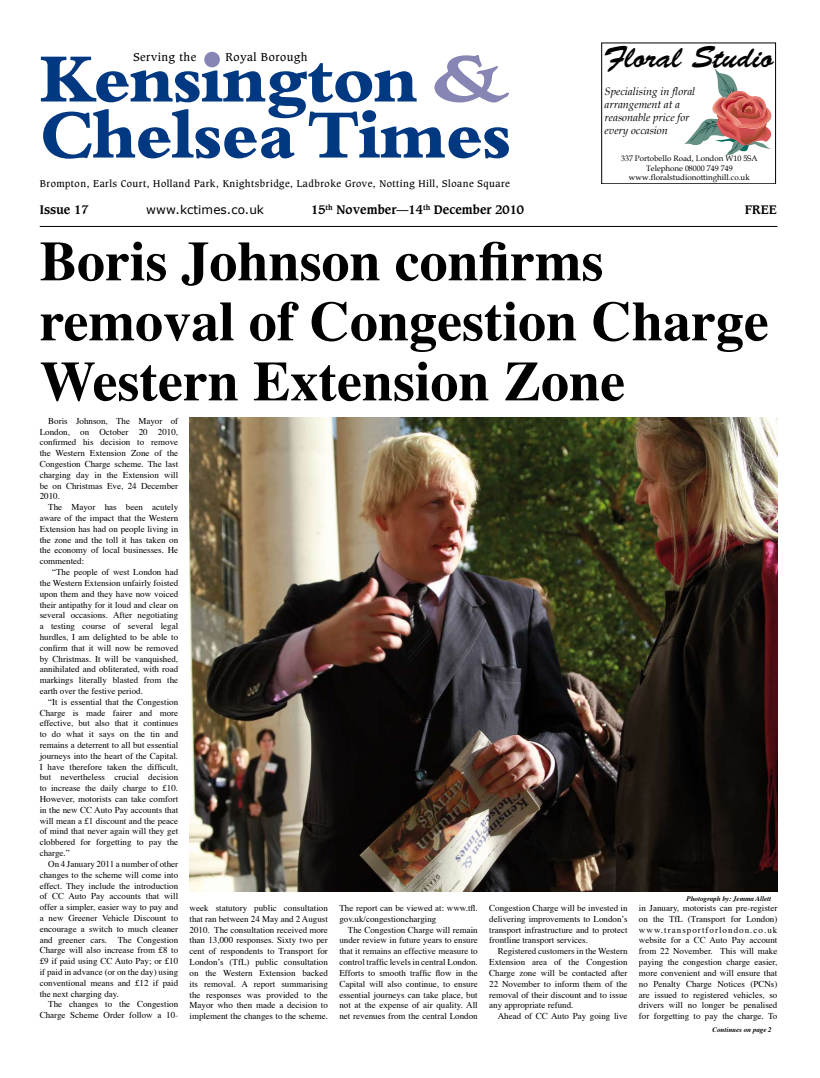
<style>
.page{position:relative;width:820px;height:1078px;background:#fff}
.page>*{position:absolute;margin:0;border:0;box-sizing:border-box;transform-origin:0 0}
.t1{font:800 72px/56px "Bembo Std";letter-spacing:-.025em;color:#003882}
.t2{font:700 56px/60px "Times";color:#000}
.t3{font:30.8px "Brush Script Std";color:#000}
.t4{font:700 12px "Caxton Std";letter-spacing:.005em;color:#000}
.t5{font:12px "Verdana";letter-spacing:.005em;color:#000}
.t6{font:11px "Caxton Std";letter-spacing:.05em;color:#000}
.t7{font:italic 10.9px/13.1px "Book Antiqua";color:#000}
.t8{font:9.5px "Caxton Std";letter-spacing:.05em;color:#000}
.t9{font:9px/10.8px "Times";color:#000;text-align:justify}
.t10{font:7.9px/9.5px "Book Antiqua";color:#000;text-align:center}
.t11{font:italic 700 7px "Times";color:#000}
.s1{font-family:"Caxton Std";font-weight:700;font-size:63.4px;color:#8685b4}
</style>
<div class="page">
<div style="left:204px;top:52px;width:16px;height:15px;background:#8685b4;border-radius:50%"></div>
<hr style="left:40px;top:226px;width:737px;height:1px;background:#000">
<svg style="left:684px;top:68px;width:87px;height:88px"></svg>
<img style="left:189px;top:417px;width:588px;height:474px">
<p class="t6" style="left:133px;top:51px;width:64px">Serving the</p>
<p class="t6" style="left:225px;top:51px;width:83px">Royal Borough</p>
<h1 class="t1" style="left:40px;top:50px;width:473px">Kensington <span class="s1">&amp;<br></span>Chelsea Times</h1>
<p class="t8" style="left:40px;top:177px;width:471px">Brompton, Earls Court, Holland Park, Knightsbridge, Ladbroke Grove, Notting Hill, Sloane Square</p>
<h3 class="t3" style="left:603px;top:40px;width:171px">Floral Studio</h3>
<p class="t7" style="left:604px;top:84px;width:92px">Specialising in floral arrangement at a reasonable price for every occasion</p>
<p class="t10" style="left:620px;top:153px;width:138px">337 Portobello Road, London W10 5SA<br>Telephone 08000 749 749 www.floralstudionottinghill.co.uk</p>
<h3 class="t4" style="left:40px;top:202px;width:50px">Issue 17</h3>
<h3 class="t5" style="left:146px;top:202px;width:119px">www.kctimes.co.uk</h3>
<h3 class="t4" style="left:311px;top:202px;width:214px">15<sup>th</sup> November—14<sup>th</sup> December 2010</h3>
<h3 class="t4" style="left:744px;top:202px;width:34px">FREE</h3>
<h2 class="t2" style="left:40px;top:225px;width:730px">Boris Johnson confirms removal of Congestion Charge<br>Western Extension Zone</h2>
<p class="t9" style="left:40px;top:414px;width:140px;text-indent:9px">Boris Johnson, The Mayor of London, on October 20 2010, confirmed his decision to remove the Western Extension Zone of the Congestion Charge scheme. The last charging day in the Extension will be on Christmas Eve, 24 December 2010.</p>
<p class="t9" style="left:40px;top:501px;width:140px;text-indent:9px">The Mayor has been acutely aware of the impact that the Western Extension has had on people living in the zone and the toll it has taken on the economy of local businesses. He commented:</p>
<p class="t9" style="left:40px;top:565px;width:140px;text-indent:12px">“The people of west London had the Western Extension unfairly foisted upon them and they have now voiced their antipathy for it loud and clear on several occasions. After negotiating a testing course of several legal hurdles, I am delighted to be able to confirm that it will now be removed by Christmas. It will be vanquished, annihilated and obliterated, with road markings literally blasted from the earth over the festive period.</p>
<p class="t9" style="left:40px;top:695px;width:140px;text-indent:9px">“It is essential that the Congestion Charge is made fairer and more effective, but also that it continues to do what it says on the tin and remains a deterrent to all but essential journeys into the heart of the Capital.<br>I have therefore taken the difficult, but nevertheless crucial decision to increase the daily charge to £10.<br>However, motorists can take comfort in the new CC Auto Pay accounts that will mean a £1 discount and the peace of mind that never again will they get clobbered for forgetting to pay the charge.”</p>
<p class="t9" style="left:40px;top:857px;width:140px;text-indent:9px">On 4 January 2011 a number of other changes to the scheme will come into effect. They include the introduction of CC Auto Pay accounts that will offer a simpler, easier way to pay and a new Greener Vehicle Discount to encourage a switch to much cleaner and greener cars. The Congestion Charge will also increase from £8 to £9 if paid using CC Auto Pay; or £10 if paid in advance (or on the day) using conventional means and £12 if paid the next charging day.</p>
<p class="t9" style="left:40px;top:997px;width:140px;text-align:right">The changes to the Congestion<br>Charge Scheme Order follow a 10-</p>
<p class="t9" style="left:189px;top:901px;width:140px">week statutory public consultation that ran between 24 May and 2 August 2010. The consultation received more than 13,000 responses. Sixty two per cent of respondents to Transport for London’s (TfL) public consultation on the Western Extension backed its removal. A report summarising the responses was provided to the Mayor who then made a decision to implement the changes to the scheme.</p>
<p class="t9" style="left:339px;top:901px;width:140px">The report can be viewed at: www.tfl. gov.uk/congestioncharging</p>
<p class="t9" style="left:339px;top:923px;width:140px;text-indent:9px">The Congestion Charge will remain under review in future years to ensure that it remains an effective measure to control traffic levels in central London.<br>Efforts to smooth traffic flow in the Capital will also continue, to ensure essential journeys can take place, but not at the expense of air quality. All net revenues from the central London</p>
<p class="t9" style="left:489px;top:901px;width:140px">Congestion Charge will be invested in delivering improvements to London’s transport infrastructure and to protect frontline transport services.</p>
<p class="t9" style="left:489px;top:944px;width:140px;text-indent:9px">Registered customers in the Western Extension area of the Congestion Charge zone will be contacted after 22 November to inform them of the removal of their discount and to issue any appropriate refund.</p>
<p class="t9" style="left:497px;top:1009px;width:131px">Ahead of CC Auto Pay going live</p>
<p class="t11" style="left:686px;top:891px;width:86px">Photograph by: Jemma Allett</p>
<p class="t9" style="left:638px;top:901px;width:140px">in January, motorists can pre-register on the TfL (Transport for London) www.transportforlondon.co.uk website for a CC Auto Pay account from 22 November. This will make paying the congestion charge easier, more convenient and will ensure that no Penalty Charge Notices (PCNs) are issued to registered vehicles, so drivers will no longer be penalised for forgetting to pay the charge. To</p>
<p class="t11" style="left:712px;top:1022px;width:61px">Continues on page 2</p>
</div>
